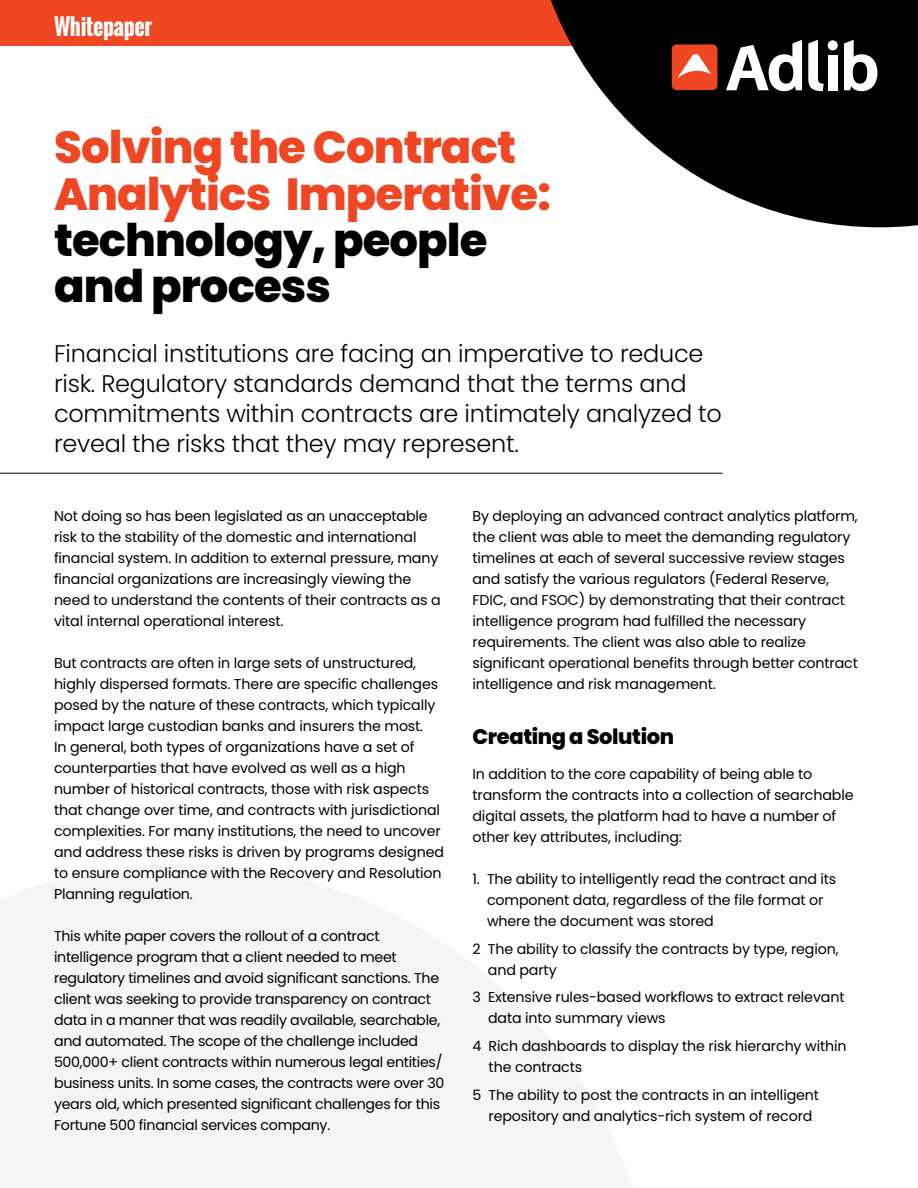
<style>
.page{position:relative;width:918px;height:1188px;background:#fff}
.page>*{position:absolute;margin:0;border:0;box-sizing:border-box;transform-origin:0 0}
.t1{font:800 45px/46.5px "Poppins";letter-spacing:-.02em;color:#ef4623}
.t2{font:800 45px/46.5px "Poppins";letter-spacing:-.02em;color:#000}
.t3{font:300 24px/30px "Poppins";letter-spacing:-.01em;color:#000}
.t4{font:700 22.5px "Oswald";letter-spacing:-.015em;color:#fff}
.t5{font:800 21px "Poppins";letter-spacing:-.02em;color:#000}
.t6{font:14.25px/21px "Poppins";letter-spacing:-.01em;color:#000}
</style>
<div class="page">
<div style="left:0;top:0;width:918px;height:46px;background:#ef4623"></div>
<svg style="left:551px;top:0;width:367px;height:227px;fill:#000"></svg>
<svg style="left:672px;top:44px;width:45px;height:46px;background:#ed5f42"></svg>
<svg style="left:844px;top:40px;width:34px;height:51px"></svg>
<svg style="left:726px;top:40px;width:76px;height:51px"></svg>
<svg style="left:808px;top:40px;width:16px;height:51px"></svg>
<div style="left:828px;top:55px;width:10px;height:35px;background:#fff"></div>
<div style="left:828px;top:40px;width:10px;height:10px;background:#fff;border-radius:50%"></div>
<hr style="left:0;top:473px;width:723px;height:1px;background:#000">
<h3 class="t4" style="left:54px;top:10px;width:100px">Whitepaper</h3>
<h1 class="t1" style="left:54px;top:124px;width:498px">Solving the Contract<br>Analytics Imperative:</h1>
<h1 class="t2" style="left:54px;top:217px;width:435px">technology, people and process</h1>
<h2 class="t3" style="left:54px;top:339px;width:670px">Financial institutions are facing an imperative to reduce risk. Regulatory standards demand that the terms and commitments within contracts are intimately analyzed to reveal the risks that they may represent.</h2>
<p class="t6" style="left:54px;top:505px;width:388px">Not doing so has been legislated as an unacceptable risk to the stability of the domestic and international financial system. In addition to external pressure, many financial organizations are increasingly viewing the need to understand the contents of their contracts as a vital internal operational interest.</p>
<p class="t6" style="left:54px;top:652px;width:392px">But contracts are often in large sets of unstructured, highly dispersed formats. There are specific challenges posed by the nature of these contracts, which typically impact large custodian banks and insurers the most.<br>In general, both types of organizations have a set of counterparties that have evolved as well as a high number of historical contracts, those with risk aspects that change over time, and contracts with jurisdictional complexities. For many institutions, the need to uncover and address these risks is driven by programs designed to ensure compliance with the Recovery and Resolution Planning regulation.</p>
<p class="t6" style="left:54px;top:925px;width:392px">This white paper covers the rollout of a contract intelligence program that a client needed to meet regulatory timelines and avoid significant sanctions. The client was seeking to provide transparency on contract data in a manner that was readily available, searchable, and automated. The scope of the challenge included 500,000+ client contracts within numerous legal entities/ business units. In some cases, the contracts were over 30 years old, which presented significant challenges for this Fortune 500 financial services company.</p>
<p class="t6" style="left:472px;top:505px;width:387px">By deploying an advanced contract analytics platform, the client was able to meet the demanding regulatory timelines at each of several successive review stages and satisfy the various regulators (Federal Reserve, FDIC, and FSOC) by demonstrating that their contract intelligence program had fulfilled the necessary requirements. The client was also able to realize significant operational benefits through better contract intelligence and risk management.</p>
<h3 class="t5" style="left:472px;top:725px;width:203px">Creating a Solution</h3>
<p class="t6" style="left:472px;top:763px;width:383px">In addition to the core capability of being able to transform the contracts into a collection of searchable digital assets, the platform had to have a number of other key attributes, including:</p>
<p class="t6" style="left:487px;top:868px;width:351px;text-indent:-15px">1. The ability to intelligently read the contract and its component data, regardless of the file format or where the document was stored</p>
<p class="t6" style="left:488px;top:938px;width:352px;text-indent:-15px">2 The ability to classify the contracts by type, region, and party</p>
<p class="t6" style="left:488px;top:987px;width:358px;text-indent:-16px">3 Extensive rules-based workflows to extract relevant data into summary views</p>
<p class="t6" style="left:489px;top:1036px;width:359px;text-indent:-16px">4 Rich dashboards to display the risk hierarchy within the contracts</p>
<p class="t6" style="left:489px;top:1084px;width:332px;text-indent:-16px">5 The ability to post the contracts in an intelligent repository and analytics-rich system of record</p>
</div>
